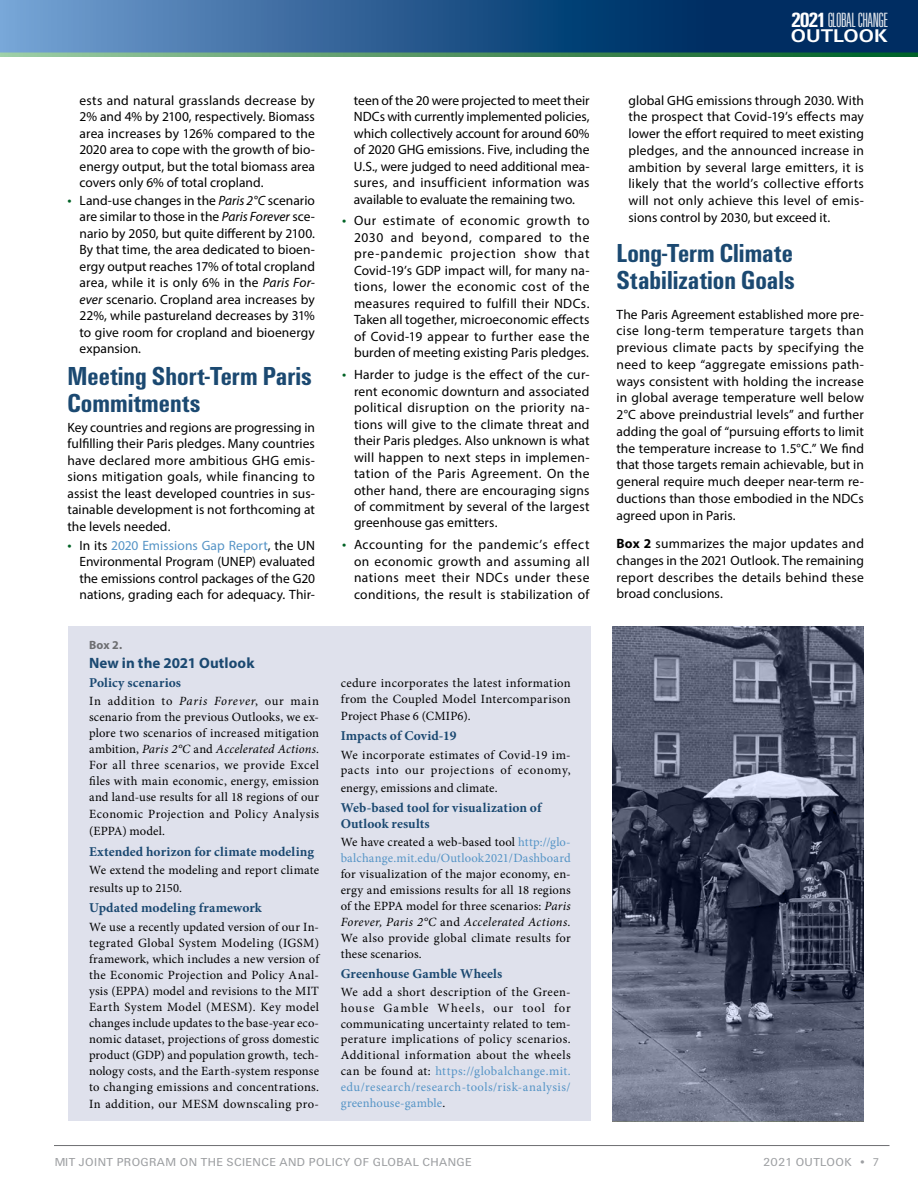
<style>
.page{position:relative;width:918px;height:1188px;background:#fff}
.page>*{position:absolute;margin:0;border:0;box-sizing:border-box;transform-origin:0 0}
.t1{font:700 condensed 27px/27px "Urbano";color:#1b4971}
.t2{font:21.45px "Urbano Lt Extra Cond";letter-spacing:-.02em;color:#fff}
.t3{font:700 19.05px "Urbano";color:#fff;scale:1.09 1}
.t4{font:700 15px "Myriad Pro";letter-spacing:.005em;color:#1b4971}
.t5{font:13.5px/16.5px "Myriad Pro";letter-spacing:.005em;color:#000;text-align:justify}
.t6{font:700 13.5px/15.9px "Minion Pro";letter-spacing:.01em;color:#1b4971}
.t7{font:12.6px/16px "Minion Pro";letter-spacing:.025em;color:#000;text-align:justify}
.t8{font:12.6px/15.9px "Minion Pro";letter-spacing:.01em;color:#5594c6}
.t9{font:12px "Urbano";letter-spacing:.035em;color:#9d9fa2}
.t10{font:700 12px "Myriad Pro";color:#6d6e71}
.s1{font-size:14.85px;color:#006225}
.s2{font-style:italic}
.s3{color:#5594c6}
.s4{color:#000}
.s5{font-family:"Urbano";font-weight:700;font-stretch:condensed}
.s6{font-weight:700}
.s7{font-family:"Myriad Pro"}
</style>
<div class="page">
<div style="left:69px;top:626px;width:522px;height:495px;background:#dfe1ec"></div>
<img style="left:612px;top:626px;width:252px;height:495px">
<hr style="left:54px;top:1145px;width:836px;height:1px;background:#6d6e71">
<div style="left:0;top:0;width:715px;height:54px;background:linear-gradient(to right,#75a1d3,#00285e)"></div>
<div style="left:713px;top:0;width:205px;height:54px;background:#002d62"></div>
<svg style="left:0;top:52px;width:918px;height:5px;background:#4b8e66"></svg>
<p class="t5" style="left:80px;top:92px;width:237px">ests and natural grasslands decrease by 2% and 4% by 2100, respectively. Biomass area increases by 126% compared to the 2020 area to cope with the growth of bio&shy;energy output, but the total biomass area covers only 6% of total cropland.</p>
<p class="t5" style="left:80px;top:192px;width:237px;text-indent:-12px"><span class="s1">•</span> Land-use changes in the <span class="s2">Paris 2°C</span> scenario are similar to those in the <span class="s2">Paris Forever</span> sce&shy;nario by 2050, but quite different by 2100.<br>By that time, the area dedicated to bioen&shy;ergy output reaches 17% of total cropland area, while it is only 6% in the <span class="s2">Paris For&shy;ever</span> scenario. Cropland area increases by 22%, while pastureland decreases by 31% to give room for cropland and bioenergy expansion.</p>
<h1 class="t1" style="left:68px;top:362px;width:246px">Meeting Short-Term Paris<br>Commitments</h1>
<p class="t5" style="left:68px;top:419px;width:249px">Key countries and regions are progressing in fulfilling their Paris pledges. Many countries have declared more ambitious GHG emis&shy;sions mitigation goals, while financing to assist the least developed countries in sus&shy;tainable development is not forthcoming at the levels needed.</p>
<p class="t5" style="left:80px;top:537px;width:237px;text-indent:-12px"><span class="s1">•</span> In its <span class="s3">2020 Emissions Gap Report</span>, the UN Environmental Program (UNEP) evaluated the emissions control packages of the G20 nations, grading each for adequacy. Thir-</p>
<p class="t10" style="left:89px;top:637px;width:35px">Box 2.</p>
<p class="t4" style="left:89px;top:653px;width:167px">New in the 2021 Outlook</p>
<p class="t6" style="left:89px;top:674px;width:93px">Policy scenarios</p>
<p class="t7" style="left:89px;top:693px;width:232px">In addition to <span class="s2">Paris Forever</span>, our main scenario from the previous Outlooks, we ex&shy;plore two scenarios of increased mitigation ambition, <span class="s2">Paris 2°C</span> and <span class="s2">Accelerated Actions</span>.<br>For all three scenarios, we provide Excel files with main economic, energy, emission and land-use results for all 18 regions of our Economic Projection and Policy Analysis</p>
<p class="t7" style="left:89px;top:823px;width:77px">(EPPA) model.</p>
<p class="t6" style="left:89px;top:843px;width:227px">Extended horizon for climate modeling</p>
<p class="t7" style="left:89px;top:861px;width:231px;line-height:17.9px">We extend the modeling and report climate results up to 2150.</p>
<p class="t6" style="left:89px;top:900px;width:174px">Updated modeling framework</p>
<p class="t7" style="left:89px;top:919px;width:232px">We use a recently updated version of our In&shy;tegrated Global System Modeling (IGSM) framework, which includes a new version of the Economic Projection and Policy Anal&shy;ysis (EPPA) model and revisions to the MIT Earth System Model (MESM). Key model changes include updates to the base-year eco&shy;nomic dataset, projections of gross domestic product (GDP) and population growth, tech&shy;nology costs, and the Earth-system response to changing emissions and concentrations.<br>In addition, our MESM downscaling pro-</p>
<p class="t5" style="left:354px;top:92px;width:237px">teen of the 20 were projected to meet their NDCs with currently implemented policies, which collectively account for around 60% of 2020 GHG emissions. Five, including the U.S., were judged to need additional mea&shy;sures, and insufficient information was available to evaluate the remaining two.</p>
<p class="t5" style="left:354px;top:212px;width:237px;text-indent:-12px"><span class="s1">•</span> Our estimate of economic growth to 2030 and beyond, compared to the pre-pandemic projection show that Covid-19’s GDP impact will, for many na&shy;tions, lower the economic cost of the measures required to fulfill their NDCs.<br>Taken all together, microeconomic effects of Covid-19 appear to further ease the burden of meeting existing Paris pledges.</p>
<p class="t5" style="left:354px;top:366px;width:237px;text-indent:-12px"><span class="s1">•</span> Harder to judge is the effect of the cur&shy;rent economic downturn and associated political disruption on the priority na&shy;tions will give to the climate threat and their Paris pledges. Also unknown is what will happen to next steps in implemen&shy;tation of the Paris Agreement. On the other hand, there are encouraging signs of commitment by several of the largest greenhouse gas emitters.</p>
<p class="t5" style="left:354px;top:536px;width:237px;text-indent:-12px"><span class="s1">•</span> Accounting for the pandemic’s effect on economic growth and assuming all nations meet their NDCs under these conditions, the result is stabilization of</p>
<p class="t7" style="left:341px;top:675px;width:232px">cedure incorporates the latest information from the Coupled Model Intercomparison</p>
<p class="t7" style="left:341px;top:708px;width:131px">Project Phase 6 (CMIP6).</p>
<p class="t6" style="left:341px;top:728px;width:117px">Impacts of Covid-19</p>
<p class="t7" style="left:341px;top:747px;width:232px">We incorporate estimates of Covid-19 im&shy;pacts into our projections of economy,</p>
<p class="t7" style="left:341px;top:780px;width:158px">energy, emissions and climate.</p>
<p class="t6" style="left:341px;top:800px;width:202px">Web-based tool for visualization of<br>Outlook results</p>
<p class="t8" style="left:341px;top:834px;width:232px"><span class="s4">We have created a web-based tool</span> http://glo&shy;balchange.mit.edu/Outlook2021/Dashboard</p>
<p class="t7" style="left:341px;top:866px;width:232px">for visualization of the major economy, en&shy;ergy and emissions results for all 18 regions of the EPPA model for three scenarios: <span class="s2">Paris Forever, Paris 2°C</span> and <span class="s2">Accelerated Actions.<br></span>We also provide global climate results for these scenarios.</p>
<p class="t6" style="left:341px;top:965px;width:163px">Greenhouse Gamble Wheels</p>
<p class="t7" style="left:341px;top:984px;width:232px">We add a short description of the Green&shy;house Gamble Wheels, our tool for communicating uncertainty related to tem&shy;perature implications of policy scenarios.<br>Additional information about the wheels can be found at: <span class="s3">https://globalchange.mit. edu/research/research-tools/risk-analysis/ greenhouse-gamble</span>.</p>
<h2 class="t2" style="left:791px;top:9px;width:98px"><span class="s5">2021</span>GLOBAL CHANGE</h2>
<h3 class="t3" style="left:791px;top:25px;width:90px">OUTLOOK</h3>
<p class="t5" style="left:628px;top:92px;width:237px">global GHG emissions through 2030. With the prospect that Covid-19’s effects may lower the effort required to meet existing pledges, and the announced increase in ambition by several large emitters, it is likely that the world’s collective efforts will not only achieve this level of emis&shy;sions control by 2030, but exceed it.</p>
<h1 class="t1" style="left:616px;top:240px;width:180px">Long-Term Climate<br>Stabilization Goals</h1>
<p class="t5" style="left:616px;top:305px;width:249px">The Paris Agreement established more pre&shy;cise long-term temperature targets than previous climate pacts by specifying the need to keep “aggregate emissions path&shy;ways consistent with holding the increase in global average temperature well below 2°C above preindustrial levels” and further adding the goal of “pursuing efforts to limit the temperature increase to 1.5°C.” We find that those targets remain achievable, but in general require much deeper near-term re&shy;ductions than those embodied in the NDCs agreed upon in Paris.</p>
<p class="t5" style="left:616px;top:535px;width:249px"><span class="s6">Box 2</span> summarizes the major updates and changes in the 2021 Outlook. The remaining report describes the details behind these broad conclusions.</p>
<p class="t9" style="left:54px;top:1155px;width:419px">MIT JOINT PROGRAM ON THE SCIENCE AND POLICY OF GLOBAL CHANGE</p>
<p class="t9" style="left:763px;top:1155px;width:117px">2021 OUTLOOK • <span class="s7">7</span></p>
</div>
